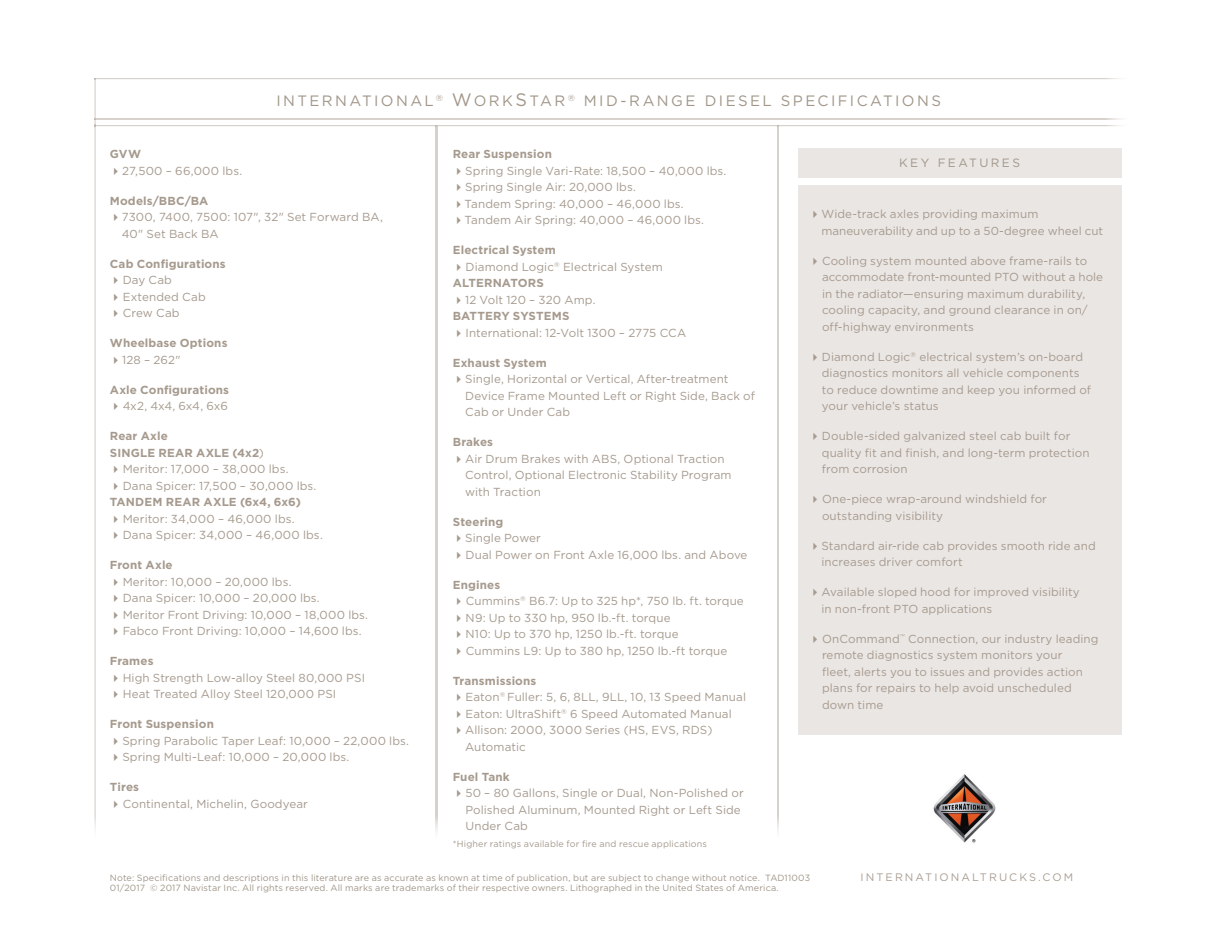
<style>
.page{position:relative;width:1215px;height:945px;background:#fff}
.page>*{position:absolute;margin:0;border:0;box-sizing:border-box;transform-origin:0 0}
.t1{font:15px "Gotham";letter-spacing:.165em;color:#a19689}
.t2{font:12px "Gotham";letter-spacing:.2em;color:#a19689}
.t3{font:11.7px/16.5px "Gotham";letter-spacing:.005em;color:#a69a8e}
.t4{font:700 11.7px "Gotham";letter-spacing:.01em;color:#a69a8e}
.t5{font:11.7px "Gotham";letter-spacing:-.015em;color:#a69a8e}
.t6{font:10.8px "Gotham";letter-spacing:.19em;color:#aa9e93}
.t7{font:9px/10.5px "Gotham";letter-spacing:.015em;color:#a19689}
.t8{font:9px "Gotham";letter-spacing:.015em;color:#a69a8e}
.s1{font-size:18px}
.s2{font-weight:700}
.s3{font-weight:400}
</style>
<div class="page">
<div style="left:798px;top:148px;width:324px;height:30px;background:#eae6e3"></div>
<div style="left:798px;top:185px;width:324px;height:550px;background:#eae6e3"></div>
<img style="left:94px;top:79px;width:2px;height:750px">
<img style="left:436px;top:126px;width:1px;height:706px">
<img style="left:778px;top:126px;width:1px;height:706px">
<svg style="left:94px;top:118px;width:2px;height:8px"></svg>
<img style="left:933px;top:775px;width:63px;height:68px">
<p class="t1" style="left:276px;top:95px;width:666px">INTERNATIONAL<sup>®</sup> <span class="s1">W</span>ORK<span class="s1">S</span>TAR<sup>®</sup> MID-RANGE DIESEL SPECIFICATIONS</p>
<p class="t4" style="left:453px;top:150px;width:101px">Rear Suspension</p>
<p class="t3" style="left:465px;top:163px;width:263px">Spring Single Vari-Rate: 18,500 – 40,000 lbs.<br>Spring Single Air: 20,000 lbs.<br>Tandem Spring: 40,000 – 46,000 lbs.<br>Tandem Air Spring: 40,000 – 46,000 lbs.</p>
<p class="t4" style="left:453px;top:246px;width:105px">Electrical System</p>
<p class="t3" style="left:466px;top:259px;width:199px">Diamond Logic<sup>®</sup> Electrical System</p>
<p class="t4" style="left:453px;top:279px;width:93px">ALTERNATORS</p>
<p class="t3" style="left:465px;top:292px;width:132px">12 Volt 120 – 320 Amp.</p>
<p class="t4" style="left:453px;top:312px;width:118px">BATTERY SYSTEMS</p>
<p class="t3" style="left:466px;top:325px;width:222px">International: 12-Volt 1300 – 2775 CCA</p>
<p class="t4" style="left:453px;top:358px;width:96px">Exhaust System</p>
<p class="t3" style="left:465px;top:372px;width:291px">Single, Horizontal or Vertical, After-treatment<br>Device Frame Mounted Left or Right Side, Back of<br>Cab or Under Cab</p>
<p class="t4" style="left:453px;top:438px;width:42px">Brakes</p>
<p class="t3" style="left:465px;top:451px;width:268px">Air Drum Brakes with ABS, Optional Traction<br>Control, Optional Electronic Stability Program with Traction</p>
<p class="t4" style="left:453px;top:517px;width:52px">Steering</p>
<p class="t3" style="left:465px;top:531px;width:284px">Single Power<br>Dual Power on Front Axle 16,000 lbs. and Above</p>
<p class="t3" style="left:466px;top:577px;width:280px;text-indent:-13px"><span class="s2">Engines<br></span>Cummins<sup>®</sup> B6.7: Up to 325 hp*, 750 lb. ft. torque N9: Up to 330 hp, 950 lb.-ft. torque<br>N10: Up to 370 hp, 1250 lb.-ft. torque<br>Cummins L9: Up to 380 hp, 1250 lb.-ft torque</p>
<p class="t3" style="left:465px;top:673px;width:282px;text-indent:-12px"><span class="s2">Transmissions<br></span>Eaton<sup>®</sup> Fuller: 5, 6, 8LL, 9LL, 10, 13 Speed Manual<br>Eaton: UltraShift<sup>®</sup> 6 Speed Automated Manual<br>Allison: 2000, 3000 Series (HS, EVS, RDS)<br>Automatic</p>
<p class="t4" style="left:453px;top:772px;width:59px">Fuel Tank</p>
<p class="t3" style="left:465px;top:786px;width:280px">50 – 80 Gallons, Single or Dual, Non-Polished or<br>Polished Aluminum, Mounted Right or Left Side<br>Under Cab</p>
<p class="t8" style="left:453px;top:840px;width:256px">*Higher ratings available for fire and rescue applications</p>
<p class="t7" style="left:110px;top:873px;width:702px">Note: Specifications and descriptions in this literature are as accurate as known at time of publication, but are subject to change without notice. TAD11003<br>01/2017 © 2017 Navistar Inc. All rights reserved. All marks are trademarks of their respective owners. Lithographed in the United States of America.</p>
<p class="t6" style="left:861px;top:873px;width:214px">INTERNATIONALTRUCKS.COM</p>
<p class="t4" style="left:110px;top:150px;width:33px">GVW</p>
<p class="t3" style="left:122px;top:163px;width:122px">27,500 – 66,000 lbs.</p>
<p class="t4" style="left:110px;top:196px;width:100px">Models/BBC/BA</p>
<p class="t3" style="left:122px;top:210px;width:263px">7300, 7400, 7500: 107", 32" Set Forward BA,<br>40" Set Back BA</p>
<p class="t4" style="left:110px;top:259px;width:117px">Cab Configurations</p>
<p class="t3" style="left:123px;top:273px;width:85px">Day Cab<br>Extended Cab<br>Crew Cab</p>
<p class="t4" style="left:110px;top:339px;width:119px">Wheelbase Options</p>
<p class="t3" style="left:122px;top:352px;width:60px">128 – 262"</p>
<p class="t4" style="left:110px;top:385px;width:121px">Axle Configurations</p>
<p class="t5" style="left:123px;top:402px;width:107px">4x2, 4x4, 6x4, 6x6</p>
<p class="t4" style="left:110px;top:432px;width:59px">Rear Axle</p>
<p class="t4" style="left:110px;top:448px;width:156px">SINGLE REAR AXLE (4x2<span class="s3">)</span></p>
<p class="t3" style="left:123px;top:462px;width:167px">Meritor: 17,000 – 38,000 lbs.</p>
<p class="t3" style="left:123px;top:478px;width:195px">Dana Spicer: 17,500 – 30,000 lbs.</p>
<p class="t4" style="left:110px;top:498px;width:193px">TANDEM REAR AXLE (6x4, 6x6)</p>
<p class="t3" style="left:123px;top:511px;width:202px">Meritor: 34,000 – 46,000 lbs.<br>Dana Spicer: 34,000 – 46,000 lbs.</p>
<p class="t4" style="left:110px;top:561px;width:64px">Front Axle</p>
<p class="t3" style="left:123px;top:574px;width:247px">Meritor: 10,000 – 20,000 lbs.<br>Dana Spicer: 10,000 – 20,000 lbs.<br>Meritor Front Driving: 10,000 – 18,000 lbs.<br>Fabco Front Driving: 10,000 – 14,600 lbs.</p>
<p class="t4" style="left:110px;top:657px;width:45px">Frames</p>
<p class="t3" style="left:123px;top:670px;width:244px">High Strength Low-alloy Steel 80,000 PSI<br>Heat Treated Alloy Steel 120,000 PSI</p>
<p class="t4" style="left:110px;top:720px;width:106px">Front Suspension</p>
<p class="t3" style="left:122px;top:733px;width:288px">Spring Parabolic Taper Leaf: 10,000 – 22,000 lbs.<br>Spring Multi-Leaf: 10,000 – 20,000 lbs.</p>
<p class="t4" style="left:110px;top:783px;width:31px">Tires</p>
<p class="t3" style="left:123px;top:796px;width:187px">Continental, Michelin, Goodyear</p>
<p class="t2" style="left:899px;top:159px;width:122px">KEY FEATURES</p>
<p class="t3" style="left:821px;top:207px;width:283px">Wide-track axles providing maximum maneuverability and up to a 50-degree wheel cut</p>
<p class="t3" style="left:822px;top:253px;width:283px">Cooling system mounted above frame-rails to accommodate front-mounted PTO without a hole in the radiator—ensuring maximum durability, cooling capacity, and ground clearance in on/ off-highway environments</p>
<p class="t3" style="left:822px;top:349px;width:271px">Diamond Logic<sup>®</sup> electrical system’s on-board diagnostics monitors all vehicle components to reduce downtime and keep you informed of your vehicle’s status</p>
<p class="t3" style="left:822px;top:429px;width:269px">Double-sided galvanized steel cab built for quality fit and finish, and long-term protection from corrosion</p>
<p class="t3" style="left:822px;top:492px;width:226px">One-piece wrap-around windshield for outstanding visibility</p>
<p class="t3" style="left:822px;top:538px;width:276px">Standard air-ride cab provides smooth ride and increases driver comfort</p>
<p class="t3" style="left:821px;top:585px;width:260px">Available sloped hood for improved visibility in non-front PTO applications</p>
<p class="t3" style="left:822px;top:631px;width:278px">OnCommand<sup>™</sup> Connection, our industry leading remote diagnostics system monitors your<br>fleet, alerts you to issues and provides action plans for repairs to help avoid unscheduled down time</p>
</div>
